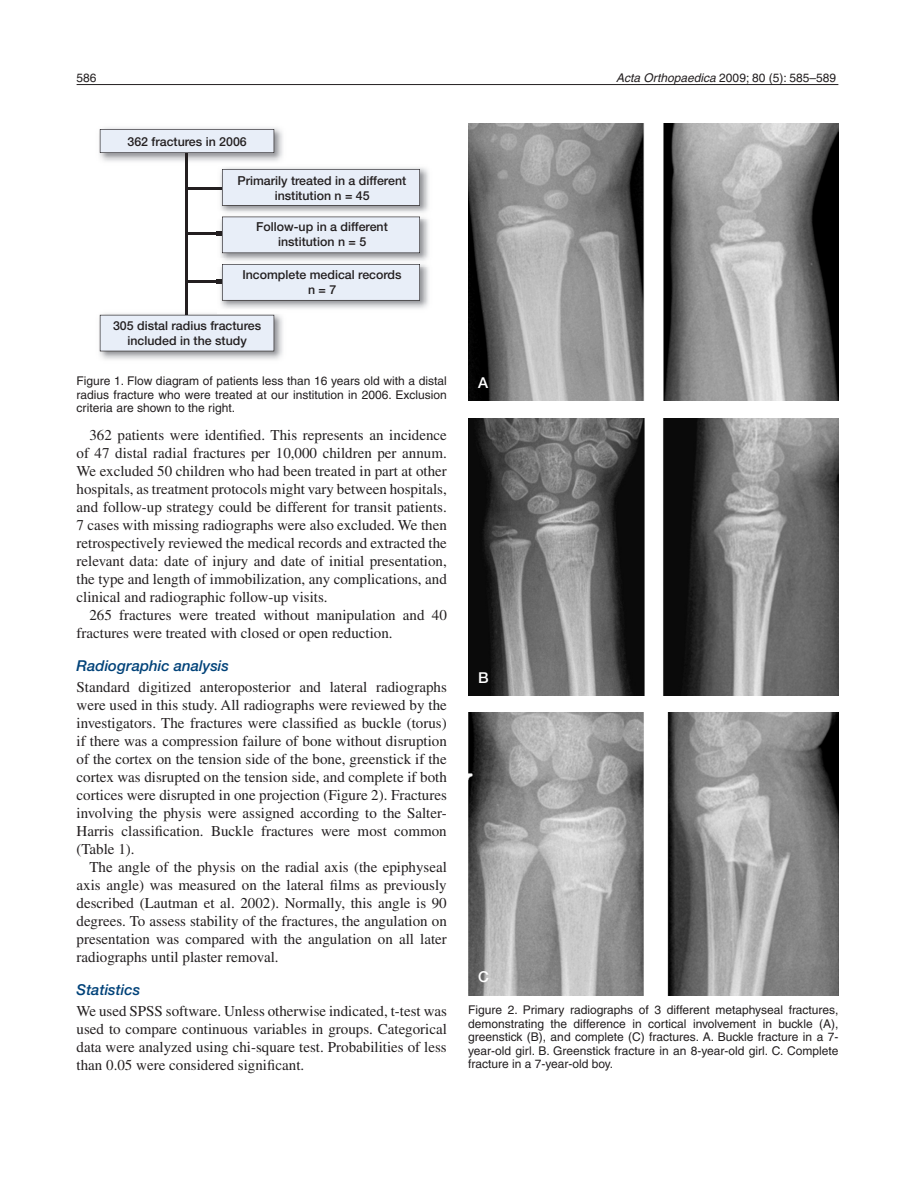
<style>
.page{position:relative;width:915px;height:1191px;background:#fff}
.page>*{position:absolute;margin:0;border:0;box-sizing:border-box;transform-origin:0 0}
._5-Brödtext{font:15px/18px "Times";color:#231f20;text-align:justify}
._4-Brödstart{font:15px/18px "Times";color:#231f20;text-align:justify}
._3-Underrubrik{font:italic 500 15px "Helvetica Neue";color:#004279}
._9-Tabellhuvud{font:500 15px "Helvetica Neue";color:#fff}
.t1{font:500 12.3px/14.9px "Helvetica Neue";color:#231f20;text-align:center}
._6-Figurtext{font:12px/13.5px "Helvetica";color:#231f20;text-align:justify}
.s1{font-style:italic}
</style>
<div class="page">
<hr style="left:77px;top:84px;width:761px;height:1px;background:#231f20">
<hr style="left:185px;top:148px;width:2px;height:173px;background:#231f20">
<hr style="left:186px;top:232px;width:61px;height:3px;background:#231f20">
<hr style="left:186px;top:280px;width:56px;height:3px;background:#231f20">
<img style="left:99px;top:314px;width:184px;height:46px">
<svg style="left:100px;top:309px;width:174px;height:42px;background:#e4e9f1"></svg>
<img style="left:220px;top:167px;width:209px;height:44px">
<img style="left:220px;top:218px;width:209px;height:40px">
<img style="left:216px;top:231px;width:6px;height:5px">
<div style="left:222px;top:217px;width:198px;height:36px;background:#e8eef8"></div>
<img style="left:217px;top:266px;width:212px;height:43px">
<img style="left:217px;top:280px;width:5px;height:3px">
<img style="left:217px;top:309px;width:57px;height:4px">
<div style="left:222px;top:264px;width:198px;height:36px;background:#e8eef8"></div>
<svg style="left:100px;top:129px;width:320px;height:77px"></svg>
<img style="left:468px;top:124px;width:370px;height:277px">
<img style="left:468px;top:418px;width:370px;height:277px">
<img style="left:468px;top:712px;width:369px;height:283px">
<p class="_6-Figurtext" style="left:77px;top:71px;width:22px">586</p>
<p class="_6-Figurtext" style="left:615px;top:71px;width:222px"><span class="s1">Acta Orthopaedica</span> 2009; 80 (5): 585–589</p>
<p class="t1" style="left:127px;top:134px;width:121px">362 fractures in 2006</p>
<p class="t1" style="left:237px;top:173px;width:170px">Primarily treated in a different institution n = 45</p>
<p class="t1" style="left:256px;top:219px;width:133px">Follow-up in a different institution n = 5</p>
<p class="t1" style="left:242px;top:267px;width:161px">Incomplete medical records n = 7</p>
<p class="t1" style="left:113px;top:318px;width:149px">305 distal radius fractures included in the study</p>
<p class="_6-Figurtext" style="left:77px;top:374px;width:371px">Figure 1. Flow diagram of patients less than 16 years old with a distal radius fracture who were treated at our institution in 2006. Exclusion criteria are shown to the right.</p>
<p class="_5-Brödtext" style="left:77px;top:425px;width:371px;text-indent:13px">362 patients were identified. This represents an incidence of 47 distal radial fractures per 10,000 children per annum.<br>We excluded 50 children who had been treated in part at other hospitals, as treatment protocols might vary between hospitals, and follow-up strategy could be different for transit patients.<br>7 cases with missing radiographs were also excluded. We then retrospectively reviewed the medical records and extracted the relevant data: date of injury and date of initial presentation, the type and length of immobilization, any complications, and clinical and radiographic follow-up visits.</p>
<p class="_5-Brödtext" style="left:77px;top:605px;width:371px;text-indent:13px">265 fractures were treated without manipulation and 40 fractures were treated with closed or open reduction.</p>
<p class="_3-Underrubrik" style="left:77px;top:656px;width:154px">Radiographic analysis</p>
<p class="_4-Brödstart" style="left:77px;top:677px;width:371px">Standard digitized anteroposterior and lateral radiographs were used in this study. All radiographs were reviewed by the investigators. The fractures were classified as buckle (torus) if there was a compression failure of bone without disruption of the cortex on the tension side of the bone, greenstick if the cortex was disrupted on the tension side, and complete if both cortices were disrupted in one projection (Figure 2). Fractures involving the physis were assigned according to the Salter-Harris classification. Buckle fractures were most common (Table 1).</p>
<p class="_5-Brödtext" style="left:77px;top:857px;width:371px;text-indent:13px">The angle of the physis on the radial axis (the epiphyseal axis angle) was measured on the lateral films as previously described (Lautman et al. 2002). Normally, this angle is 90 degrees. To assess stability of the fractures, the angulation on presentation was compared with the angulation on all later radiographs until plaster removal.</p>
<p class="_3-Underrubrik" style="left:77px;top:980px;width:65px">Statistics</p>
<p class="_4-Brödstart" style="left:77px;top:1001px;width:371px">We used SPSS software. Unless otherwise indicated, t-test was used to compare continuous variables in groups. Categorical data were analyzed using chi-square test. Probabilities of less than 0.05 were considered significant.</p>
<p class="_9-Tabellhuvud" style="left:478px;top:374px;width:12px">A</p>
<p class="_9-Tabellhuvud" style="left:478px;top:669px;width:12px">B</p>
<p class="_9-Tabellhuvud" style="left:478px;top:968px;width:12px">C</p>
<p class="_6-Figurtext" style="left:468px;top:1003px;width:371px">Figure 2. Primary radiographs of 3 different metaphyseal fractures, demonstrating the difference in cortical involvement in buckle (A), greenstick (B), and complete (C) fractures. A. Buckle fracture in a 7- year-old girl. B. Greenstick fracture in an 8-year-old girl. C. Complete fracture in a 7-year-old boy.</p>
</div>
